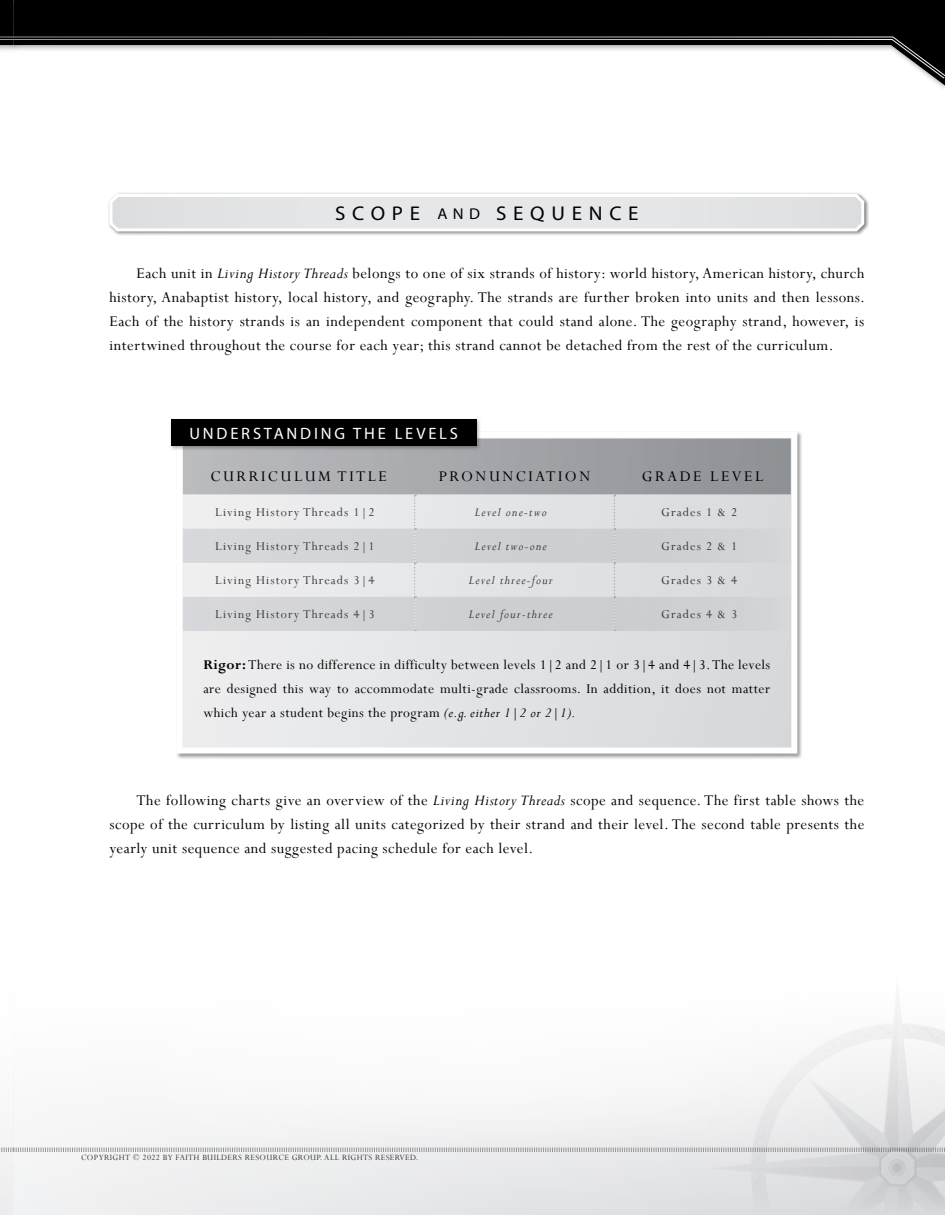
<style>
.page{position:relative;width:945px;height:1215px;background:#fff}
.page>*{position:absolute;margin:0;border:0;box-sizing:border-box;transform-origin:0 0}
.Heading_1{font:19.95px "Myriad Pro";letter-spacing:.32em;color:#000;scale:1.05 1}
.Introduction{font:16.5px/24px "Perpetua";letter-spacing:.03em;color:#000;text-align:justify}
.Introduction-2{font:16.5px "Perpetua";letter-spacing:.15em;color:#000}
.t1{font:16.5px "Myriad Pro";letter-spacing:.17em;color:#fff}
.t2{font:15px/24px "Perpetua";letter-spacing:.03em;color:#000;text-align:justify}
.t3{font:13.5px "Perpetua";letter-spacing:.08em;color:#434343}
.t4{font:italic 13.5px "Perpetua";letter-spacing:.08em;color:#434343}
.t5{font:9px "Perpetua";letter-spacing:.04em;color:#393939}
.s1{font-size:15.6px}
.s2{font-style:italic}
.s3{font-weight:700}
</style>
<div class="page">
<div style="left:0;top:986px;width:14px;height:229px;background:#f8f8f9"></div>
<div style="left:14px;top:986px;width:931px;height:229px;background:linear-gradient(to right,#f7f7f7,#d6d8da)"></div>
<div style="left:94px;top:94px;width:770px;height:1056px;background:#fff"></div>
<svg style="left:0;top:1147px;width:709px;height:6px"></svg>
<img style="left:709px;top:986px;width:236px;height:224px">
<svg style="left:0;top:0;width:945px;height:86px"></svg>
<div style="left:107px;top:192px;width:762px;height:44px;background:#000;opacity:.5"></div>
<svg style="left:108px;top:192px;width:758px;height:41px"></svg>
<div style="left:175px;top:431px;width:628px;height:328px;background:#000;opacity:.4"></div>
<div style="left:179px;top:435px;width:615px;height:316px;background:#e2e3e5"></div>
<div style="left:176px;top:432px;width:621px;height:322px;border:6px solid #fff"></div>
<div style="left:169px;top:417px;width:312px;height:34px;background:#000;opacity:.3"></div>
<div style="left:171px;top:419px;width:305px;height:27px;background:#000"></div>
<svg style="left:183px;top:439px;width:608px;height:192px"></svg>
<p class="Heading_1" style="left:335px;top:201px;width:290px">SCOPE <span class="s1">AND</span> SEQUENCE</p>
<p class="Introduction" style="left:110px;top:261px;width:757px;text-indent:27px">Each unit in <span class="s2">Living History Threads</span> belongs to one of six strands of history: world history, American history, church history, Anabaptist history, local history, and geography. The strands are further broken into units and then lessons.<br>Each of the history strands is an independent component that could stand alone. The geography strand, however, is intertwined throughout the course for each year; this strand cannot be detached from the rest of the curriculum.</p>
<p class="t1" style="left:189px;top:423px;width:270px">UNDERSTANDING THE LEVELS</p>
<p class="Introduction-2" style="left:210px;top:466px;width:178px">CURRICULUM TITLE</p>
<p class="Introduction-2" style="left:439px;top:466px;width:153px">PRONUNCIATION</p>
<p class="Introduction-2" style="left:642px;top:466px;width:123px">GRADE LEVEL</p>
<p class="t3" style="left:215px;top:503px;width:161px">Living History Threads 1|2</p>
<p class="t4" style="left:475px;top:503px;width:73px">Level one-two</p>
<p class="t3" style="left:661px;top:503px;width:77px">Grades 1 &amp; 2</p>
<p class="t3" style="left:215px;top:538px;width:161px">Living History Threads 2|1</p>
<p class="t4" style="left:475px;top:538px;width:73px">Level two-one</p>
<p class="t3" style="left:661px;top:538px;width:77px">Grades 2 &amp; 1</p>
<p class="t3" style="left:215px;top:572px;width:161px">Living History Threads 3|4</p>
<p class="t4" style="left:469px;top:572px;width:85px">Level three-four</p>
<p class="t3" style="left:661px;top:572px;width:77px">Grades 3 &amp; 4</p>
<p class="t3" style="left:215px;top:606px;width:161px">Living History Threads 4|3</p>
<p class="t4" style="left:469px;top:606px;width:85px">Level four-three</p>
<p class="t3" style="left:661px;top:606px;width:77px">Grades 4 &amp; 3</p>
<p class="t2" style="left:203px;top:653px;width:568px"><span class="s3">Rigor:</span> There is no difference in difficulty between levels 1|2 and 2|1 or 3|4 and 4|3. The levels are designed this way to accommodate multi-grade classrooms. In addition, it does not matter which year a student begins the program <span class="s2">(e.g. either 1|2 or 2|1).</span></p>
<p class="Introduction" style="left:110px;top:788px;width:756px;text-indent:27px">The following charts give an overview of the <span class="s2">Living History Threads</span> scope and sequence. The first table shows the scope of the curriculum by listing all units categorized by their strand and their level. The second table presents the yearly unit sequence and suggested pacing schedule for each level.</p>
<p class="t5" style="left:81px;top:1152px;width:339px">COPYRIGHT © 2022 BY FAITH BUILDERS RESOURCE GROUP. ALL RIGHTS RESERVED.</p>
</div>
